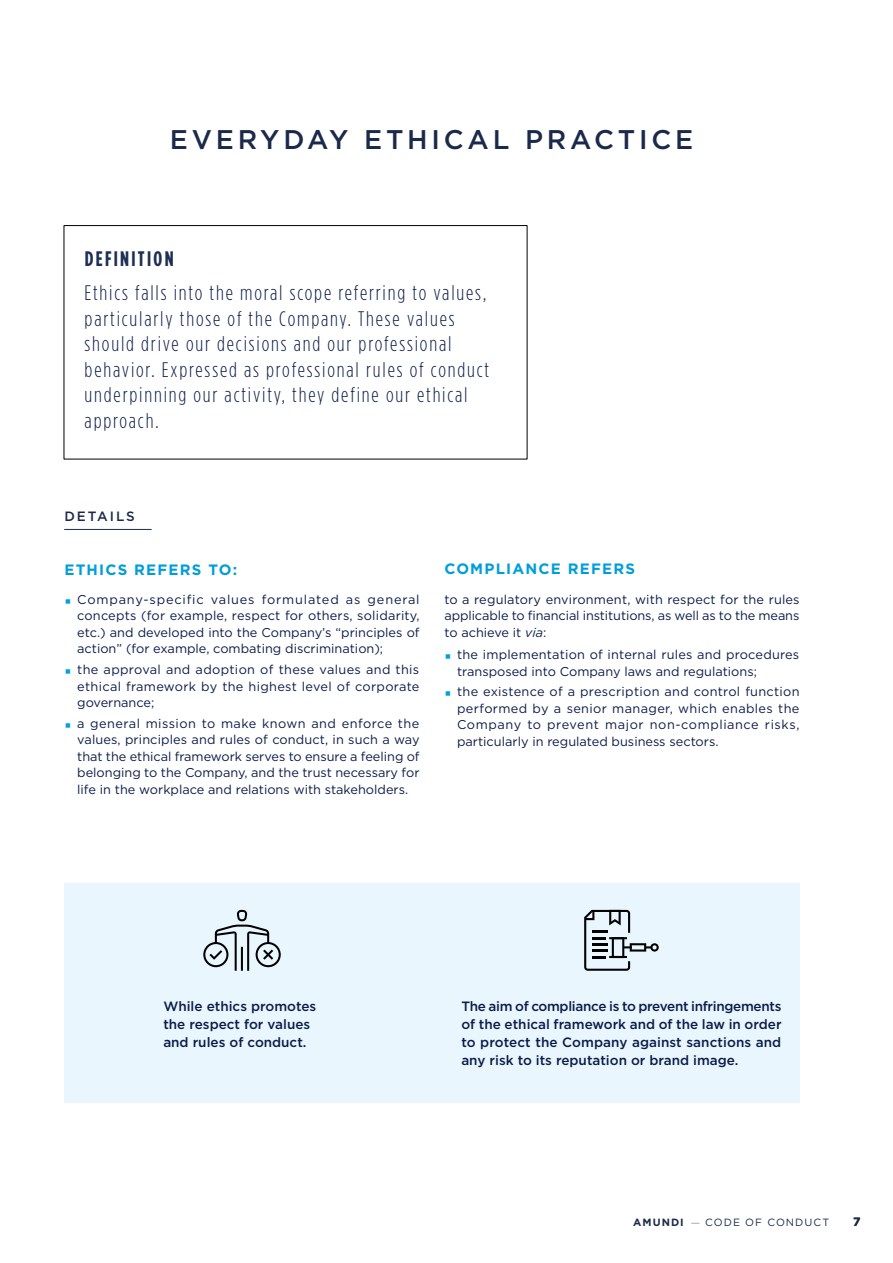
<style>
.page{position:relative;width:893px;height:1263px;background:#fff}
.page>*{position:absolute;margin:0;border:0;box-sizing:border-box;transform-origin:0 0}
.t1{font:500 27px "Gotham";letter-spacing:.14em;color:#1b2a4a}
.t2{font:300 21px/25.5px "Gotham Condensed";letter-spacing:.085em;color:#0c1c49}
.t3{font:300 21px "Gotham Condensed";letter-spacing:.085em;color:#1d2f53}
.t4{font:700 21px "Gotham Condensed";letter-spacing:.11em;color:#1d2f53}
.t5{font:700 15px "Gotham";letter-spacing:.08em;color:#009ddc}
.t6{font:500 13.5px/18px "Gotham";color:#0c1c49;text-align:justify}
.t7{font:500 13.5px "Gotham";letter-spacing:.14em;color:#1b2a4a}
.t8{font:12.75px/16.5px "Gotham";color:#0c1c49;text-align:justify}
.t9{font:700 12px "Gotham";color:#1b2a4a}
.t10{font:10.5px "Gotham";letter-spacing:.1em;color:#1b2a4a}
.s1{font-style:italic}
.s2{font-weight:700}
.s3{font-weight:100;font-size:16.5px}
</style>
<div class="page">
<div style="left:64px;top:853px;width:736px;height:250px;background:#eaf6fe"></div>
<div style="left:43px;top:836px;width:814px;height:46px;background:#fff"></div>
<svg style="left:203px;top:910px;width:78px;height:61px"></svg>
<svg style="left:584px;top:910px;width:75px;height:61px"></svg>
<hr style="left:64px;top:529px;width:87px;height:1px;background:#1b2a4a">
<div style="left:64px;top:225px;width:463px;height:234px;border:1px solid #000"></div>
<h1 class="t1" style="left:170px;top:124px;width:525px">EVERYDAY ETHICAL PRACTICE</h1>
<h2 class="t4" style="left:85px;top:247px;width:90px">DEFINITION</h2>
<p class="t2" style="left:85px;top:280px;width:406px">Ethics falls into the moral scope referring to values, particularly those of the Company. These values should drive our decisions and our professional behavior. Expressed as professional rules of conduct underpinning our activity, they define our ethical approach.</p>
<h2 class="t3" style="left:145px;top:358px;width:355px">ur. Expre sed as profe sional rules of conduct</h2>
<p class="t7" style="left:64px;top:509px;width:72px">DETAILS</p>
<p class="t5" style="left:64px;top:561px;width:174px">ETHICS REFERS TO:</p>
<p class="t8" style="left:77px;top:591px;width:344px">Company-specific values formulated as general concepts (for example, respect for others, solidarity, etc.) and developed into the Company’s “principles of action” (for example, combating discrimination);</p>
<p class="t8" style="left:77px;top:661px;width:344px">the approval and adoption of these values and this ethical framework by the highest level of corporate governance;</p>
<p class="t8" style="left:77px;top:715px;width:344px">a general mission to make known and enforce the values, principles and rules of conduct, in such a way that the ethical framework serves to ensure a feeling of belonging to the Company, and the trust necessary for life in the workplace and relations with stakeholders.</p>
<p class="t5" style="left:444px;top:560px;width:192px">COMPLIANCE REFERS</p>
<p class="t8" style="left:444px;top:591px;width:357px">to a regulatory environment, with respect for the rules applicable to financial institutions, as well as to the means to achieve it <span class="s1">via</span>:</p>
<p class="t8" style="left:457px;top:646px;width:344px">the implementation of internal rules and procedures transposed into Company laws and regulations;</p>
<p class="t8" style="left:457px;top:683px;width:344px">the existence of a prescription and control function performed by a senior manager, which enables the Company to prevent major non-compliance risks, particularly in regulated business sectors.</p>
<p class="t6" style="left:163px;top:997px;width:154px;text-align:left">While ethics promotes the respect for values and rules of conduct.</p>
<p class="t6" style="left:461px;top:997px;width:322px">The aim of compliance is to prevent infringements of the ethical framework and of the law in order to protect the Company against sanctions and any risk to its reputation or brand image.</p>
<p class="t10" style="left:633px;top:1216px;width:197px"><span class="s2">AMUNDI</span> <span class="s3">-</span>CODE OF CONDUCT</p>
<p class="t9" style="left:853px;top:1214px;width:9px">7</p>
</div>
